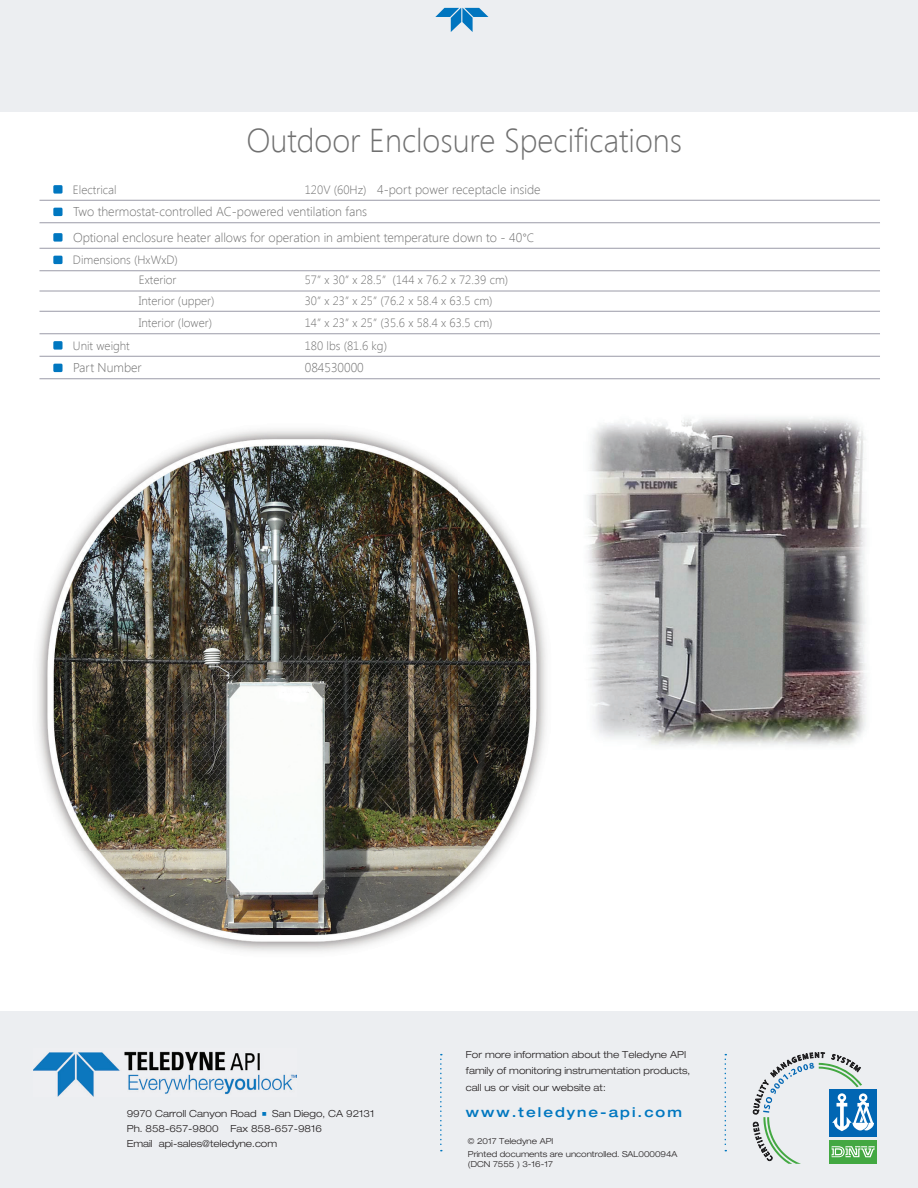
<style>
.page{position:relative;width:918px;height:1188px;background:#fff}
.page>*{position:absolute;margin:0;border:0;box-sizing:border-box;transform-origin:0 0}
.t1{font:300 33px "Segoe UI";color:#707070;scale:.96 1}
.t2{font:500 expanded 13.5px "Helvetica Neue LT Std";letter-spacing:.15em;color:#0077c0}
.t3{font:300 12.75px/22.5px "Segoe UI";color:#707070}
.t4{font:300 12px/20.2px "Segoe UI";color:#707070;text-align:right}
.t5{font:300 expanded 9.75px/15px "Helvetica Neue LT Std";color:#231f20}
.t6{font:300 expanded 8.25px/13.2px "Helvetica Neue LT Std";color:#231f20}
.s1{font-size:12px}
</style>
<div class="page">
<div style="left:0;top:0;width:918px;height:111px;background:#eceef1"></div>
<div style="left:0;top:1012px;width:918px;height:176px;background:#eceef1"></div>
<div style="left:829px;top:1089px;width:48px;height:48px;background:#0166b3"></div>
<div style="left:829px;top:1140px;width:48px;height:24px;background:#43a842"></div>
<svg style="left:440px;top:1054px;width:2px;height:97px"></svg>
<svg style="left:725px;top:1054px;width:1px;height:97px"></svg>
<svg style="left:435px;top:8px;width:53px;height:24px"></svg>
<hr style="left:39px;top:200px;width:841px;height:1px;background:#9b9ba8">
<hr style="left:39px;top:223px;width:841px;height:1px;background:#9b9ba8">
<hr style="left:39px;top:248px;width:841px;height:1px;background:#9b9ba8">
<hr style="left:39px;top:271px;width:841px;height:1px;background:#9b9ba8">
<hr style="left:39px;top:291px;width:841px;height:1px;background:#9b9ba8">
<hr style="left:39px;top:311px;width:841px;height:1px;background:#9b9ba8">
<hr style="left:39px;top:334px;width:841px;height:1px;background:#9b9ba8">
<hr style="left:39px;top:356px;width:841px;height:1px;background:#9b9ba8">
<hr style="left:39px;top:379px;width:841px;height:1px;background:#9b9ba8">
<div style="left:53px;top:185px;width:10px;height:9px;background:#0077c0;border-radius:2px"></div>
<div style="left:53px;top:208px;width:10px;height:8px;background:#0077c0;border-radius:2px"></div>
<div style="left:53px;top:233px;width:10px;height:9px;background:#0077c0;border-radius:2px"></div>
<div style="left:53px;top:256px;width:10px;height:8px;background:#0077c0;border-radius:2px"></div>
<div style="left:53px;top:341px;width:10px;height:9px;background:#0077c0;border-radius:2px"></div>
<div style="left:53px;top:364px;width:10px;height:8px;background:#0077c0;border-radius:2px"></div>
<img style="left:587px;top:417px;width:280px;height:329px">
<img style="left:38px;top:429px;width:508px;height:523px">
<img style="left:33px;top:1051px;width:264px;height:45px">
<svg style="left:753px;top:1052px;width:122px;height:112px"></svg>
<h1 class="t1" style="left:246px;top:118px;width:455px">Outdoor Enclosure Specifications</h1>
<h3 class="t3" style="left:73px;top:177px;width:469px;text-indent:232px"><span class="s1">120V (60Hz)</span> 4-port power receptacle inside<br>Two thermostat-controlled AC-powered ventilation fans</h3>
<h3 class="t3" style="left:73px;top:225px;width:463px">Optional enclosure heater allows for operation in ambient temperature down to - 40<span class="s1">°C</span></h3>
<p class="t4" style="left:73px;top:249px;width:106px">Dimensions (HxWxD)<br>Exterior</p>
<p class="t4" style="left:73px;top:179px;width:45px">Electrical</p>
<p class="t4" style="left:305px;top:270px;width:205px">57” x 30” x 28.5” (144 x 76.2 x 72.39 cm)</p>
<p class="t4" style="left:139px;top:290px;width:77px">Interior (upper)</p>
<p class="t4" style="left:305px;top:290px;width:189px">30” x 23” x 25” (76.2 x 58.4 x 63.5 cm)</p>
<p class="t4" style="left:139px;top:312px;width:75px">Interior (lower)</p>
<p class="t4" style="left:305px;top:312px;width:189px">14” x 23” x 25” (35.6 x 58.4 x 63.5 cm)</p>
<p class="t4" style="left:73px;top:335px;width:58px">Unit weight</p>
<p class="t4" style="left:305px;top:335px;width:84px">180 lbs (81.6 kg)</p>
<h3 class="t3" style="left:73px;top:356px;width:70px">Part Number</h3>
<h3 class="t3" style="left:305px;top:356px;width:61px">084530000</h3>
<p class="t5" style="left:127px;top:1106px;width:131px">9970 Carroll Canyon Road</p>
<p class="t5" style="left:127px;top:1106px;width:249px;text-indent:145px">San Diego, CA 92131<br>Ph. 858-657-9800 Fax 858-657-9816<br>Email api-sales@teledyne.com</p>
<p class="t5" style="left:466px;top:1046px;width:226px;line-height:16.5px">For more information about the Teledyne API family of monitoring instrumentation products, call us or visit our website at:</p>
<h2 class="t2" style="left:466px;top:1104px;width:217px">www.teledyne-api.com</h2>
<p class="t6" style="left:468px;top:1135px;width:211px">© 2017 Teledyne API<br>Printed documents are uncontrolled. SAL000094A</p>
<p class="t6" style="left:468px;top:1158px;width:87px">(DCN 7555 ) 3-16-17</p>
</div>
